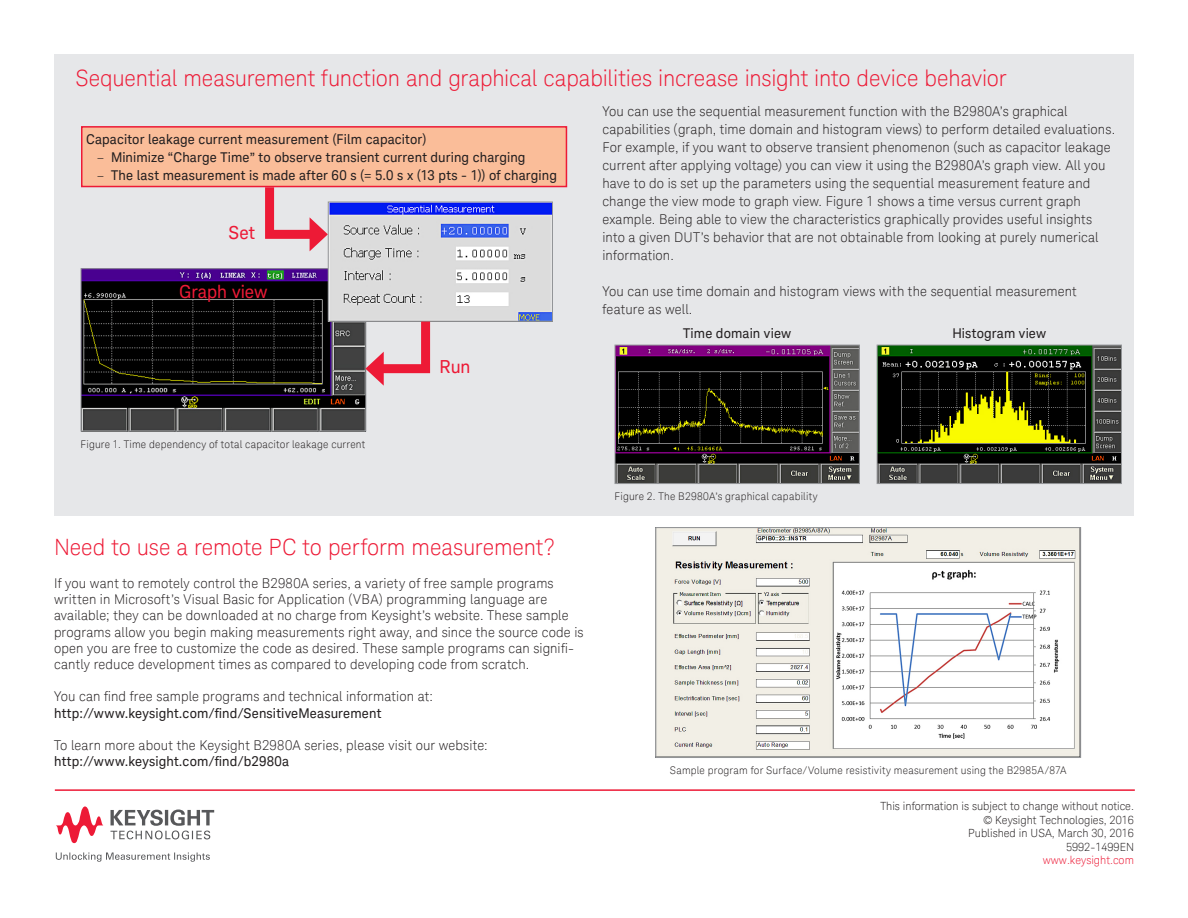
<style>
.page{position:relative;width:1188px;height:918px;background:#fff}
.page>*{position:absolute;margin:0;border:0;box-sizing:border-box;transform-origin:0 0}
.K_Heading_1{font:300 22.5px "Keysight Sans";letter-spacing:-.005em;color:#ed1a36}
.K_Body_Text{font:18px "Keysight Sans";letter-spacing:-.005em;color:#ed1a36}
.K_Body_Text-2{font:300 13.5px/18px "Keysight Sans";letter-spacing:.01em;color:#231f20}
.K_Body_Text-3{font:13.5px "Keysight Sans";letter-spacing:.01em;color:#231f20}
.K_Boilerplate_Text{font:300 11.25px "Keysight Sans";color:#231f20}
.K_Boilerplate_Text-2{font:300 11.25px "Keysight Sans";color:#ed1a36}
.K_Captions{font:300 10.5px "Keysight Sans";letter-spacing:.02em;color:#231f20}
.s1{font-weight:300}
</style>
<div class="page">
<div style="left:54px;top:54px;width:1080px;height:461px;background:#e6e7e9"></div>
<hr style="left:55px;top:789px;width:1080px;height:2px;background:#ed1a36">
<svg style="left:56px;top:852px;width:154px;height:10px"></svg>
<svg style="left:111px;top:810px;width:103px;height:29px"></svg>
<svg style="left:56px;top:806px;width:48px;height:37px"></svg>
<div style="left:81px;top:126px;width:486px;height:61px;background:#fabd99;border:2px solid #ed1a36"></div>
<img style="left:83px;top:270px;width:281px;height:159px">
<div style="left:81px;top:268px;width:285px;height:163px;border:1px solid #939598"></div>
<img style="left:330px;top:204px;width:221px;height:116px">
<div style="left:328px;top:202px;width:225px;height:120px;border:1px solid #939598"></div>
<svg style="left:261px;top:184px;width:67px;height:67px"></svg>
<svg style="left:365px;top:313px;width:70px;height:73px"></svg>
<img style="left:617px;top:347px;width:241px;height:135px">
<div style="left:615px;top:345px;width:245px;height:139px;border:1px solid #939598"></div>
<img style="left:879px;top:347px;width:241px;height:135px">
<div style="left:877px;top:345px;width:245px;height:139px;border:1px solid #939598"></div>
<img style="left:657px;top:529px;width:422px;height:227px">
<div style="left:655px;top:527px;width:426px;height:231px;border:1px solid #939598"></div>
<p class="K_Heading_1" style="left:75px;top:65px;width:933px">Sequential measurement function and graphical capabilities increase insight into device behavior</p>
<p class="K_Body_Text-3" style="left:86px;top:131px;width:342px">Capacitor leakage current measurement (Film capacitor)</p>
<p class="K_Body_Text-3" style="left:97px;top:149px;width:430px"><span class="s1">–</span> Minimize “Charge Time” to observe transient current during charging</p>
<p class="K_Body_Text-3" style="left:97px;top:167px;width:462px"><span class="s1">–</span> The last measurement is made after 60 s (= 5.0 s x (13 pts - 1)) of charging</p>
<p class="K_Body_Text" style="left:228px;top:221px;width:28px">Set</p>
<p class="K_Body_Text" style="left:179px;top:280px;width:90px">Graph view</p>
<p class="K_Body_Text" style="left:440px;top:356px;width:32px">Run</p>
<p class="K_Body_Text-2" style="left:603px;top:102px;width:514px">You can use the sequential measurement function with the B2980A’s graphical capabilities (graph, time domain and histogram views) to perform detailed evaluations.<br>For example, if you want to observe transient phenomenon (such as capacitor leakage current after applying voltage) you can view it using the B2980A’s graph view. All you have to do is set up the parameters using the sequential measurement feature and change the view mode to graph view. Figure 1 shows a time versus current graph example. Being able to view the characteristics graphically provides useful insights into a given DUT’s behavior that are not obtainable from looking at purely numerical information.</p>
<p class="K_Body_Text-2" style="left:603px;top:282px;width:476px">You can use time domain and histogram views with the sequential measurement feature as well.</p>
<p class="K_Body_Text-3" style="left:683px;top:325px;width:110px">Time domain view</p>
<p class="K_Body_Text-3" style="left:952px;top:325px;width:95px">Histogram view</p>
<p class="K_Captions" style="left:81px;top:438px;width:286px">Figure 1. Time dependency of total capacitor leakage current</p>
<p class="K_Heading_1" style="left:54px;top:534px;width:502px">Need to use a remote PC to perform measurement?</p>
<p class="K_Body_Text-2" style="left:54px;top:575px;width:531px;line-height:16.2px">If you want to remotely control the B2980A series, a variety of free sample programs written in Microsoft’s Visual Basic for Application (VBA) programming language are available; they can be downloaded at no charge from Keysight’s website. These sample programs allow you begin making measurements right away, and since the source code is open you are free to customize the code as desired. These sample programs can signifi&shy;cantly reduce development times as compared to developing code from scratch.</p>
<p class="K_Body_Text-2" style="left:54px;top:688px;width:381px">You can find free sample programs and technical information at:</p>
<p class="K_Body_Text-3" style="left:54px;top:705px;width:329px">http://www.keysight.com/find/SensitiveMeasurement</p>
<p class="K_Body_Text-2" style="left:54px;top:736px;width:435px">To learn more about the Keysight B2980A series, please visit our website:</p>
<p class="K_Body_Text-3" style="left:54px;top:753px;width:237px">http://www.keysight.com/find/b2980a</p>
<p class="K_Captions" style="left:615px;top:490px;width:205px">Figure 2. The B2980A’s graphical capability</p>
<p class="K_Captions" style="left:670px;top:764px;width:398px">Sample program for Surface/Volume resistivity measurement using the B2985A/87A</p>
<p class="K_Boilerplate_Text" style="left:880px;top:799px;width:255px">This information is subject to change without notice.</p>
<p class="K_Boilerplate_Text" style="left:983px;top:813px;width:152px">© Keysight Technologies, 2016</p>
<p class="K_Boilerplate_Text" style="left:968px;top:826px;width:167px">Published in USA, March 30, 2016</p>
<p class="K_Boilerplate_Text" style="left:1066px;top:840px;width:69px">5992-1499EN</p>
<p class="K_Boilerplate_Text-2" style="left:1043px;top:853px;width:93px">www.keysight.com</p>
</div>
